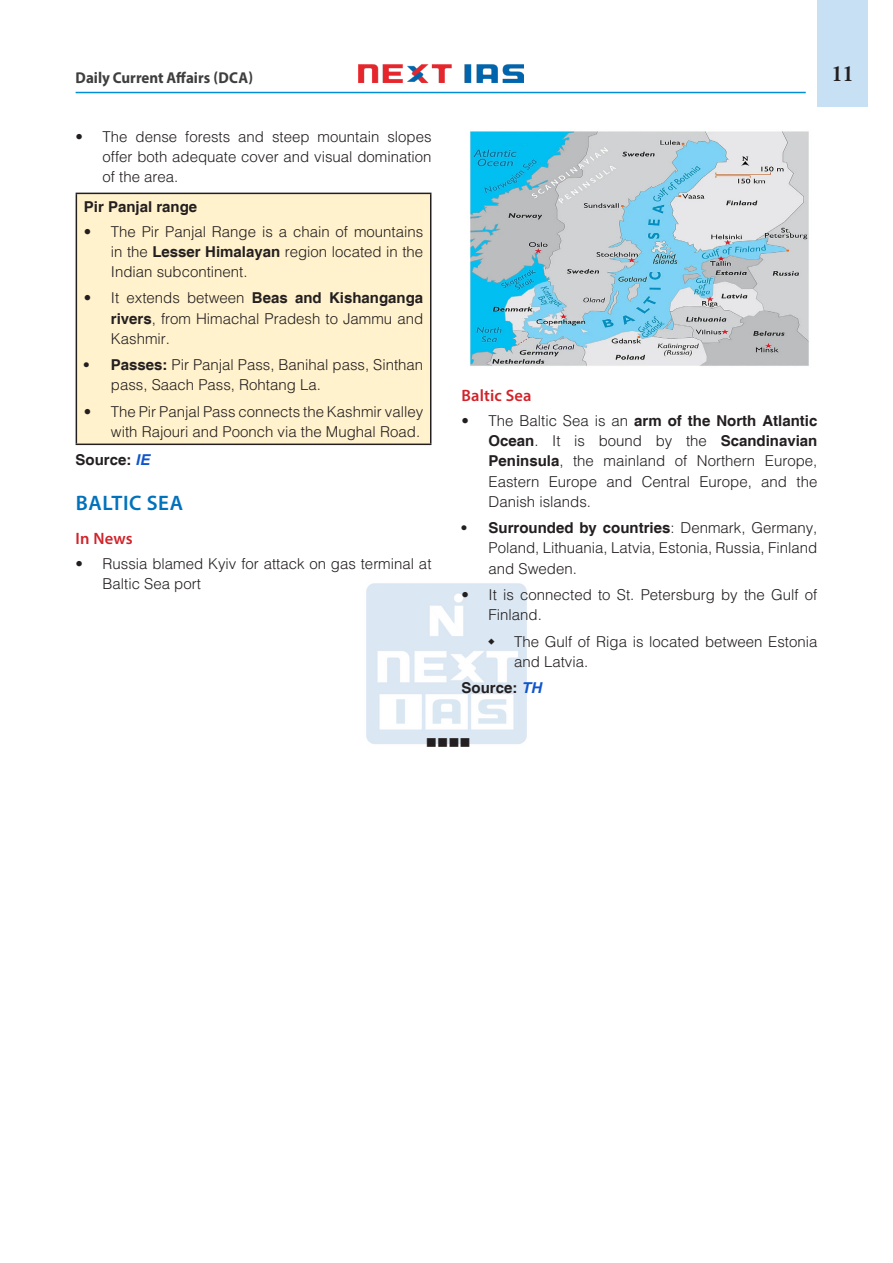
<style>
.page{position:relative;width:893px;height:1263px;background:#fff}
.page>*{position:absolute;margin:0;border:0;box-sizing:border-box;transform-origin:0 0}
.H-1{font:600 21px "Myriad Pro";letter-spacing:.03em;color:#0072bc}
.t1{font:21px "Calis MT Bol";color:#231f20}
.H-2{font:600 16.5px "Myriad Pro";letter-spacing:.01em;color:#d1232a}
.t2{font:700 15.75px "Myriad Pro";color:#3e3e3f;scale:.95 1}
.t3{font:300 15px/20.2px "Helvetica";color:#231f20;text-align:justify}
.body{font:700 15px "Helvetica";color:#231f20}
.body-2{font:15px "Wingdings";color:#231f20}
.s1{font-weight:700}
.s2{font-style:italic;color:#15c}
</style>
<div class="page">
<div style="left:817px;top:0;width:51px;height:107px;background:#c7e0f3"></div>
<img style="left:358px;top:64px;width:165px;height:19px">
<hr style="left:76px;top:92px;width:730px;height:1px;background:#008fd5">
<img style="left:366px;top:583px;width:161px;height:161px">
<div style="left:76px;top:193px;width:355px;height:251px;background:#fff2cc"></div>
<hr style="left:76px;top:193px;width:355px;height:1px;background:#231f20">
<hr style="left:76px;top:444px;width:355px;height:1px;background:#231f20">
<hr style="left:76px;top:194px;width:1px;height:250px;background:#231f20">
<hr style="left:430px;top:194px;width:1px;height:250px;background:#231f20">
<img style="left:470px;top:131px;width:339px;height:235px">
<svg style="left:488px;top:638px;width:6px;height:6px"></svg>
<p class="t2" style="left:76px;top:67px;width:188px">Daily Current Affairs (DCA)</p>
<h1 class="t1" style="left:832px;top:62px;width:23px">11</h1>
<p class="t3" style="left:103px;top:126px;width:330px;text-indent:-27px">• The dense forests and steep mountain slopes offer both adequate cover and visual domination of the area.</p>
<p class="body" style="left:84px;top:197px;width:115px">Pir Panjal range</p>
<p class="t3" style="left:111px;top:221px;width:314px;text-indent:-27px">• The Pir Panjal Range is a chain of mountains in the <span class="s1">Lesser Himalayan</span> region located in the Indian subcontinent.</p>
<p class="t3" style="left:111px;top:287px;width:314px;text-indent:-27px">• It extends between <span class="s1">Beas and Kishanganga rivers</span>, from Himachal Pradesh to Jammu and Kashmir.</p>
<p class="t3" style="left:111px;top:354px;width:314px;text-indent:-27px"><span class="s1">• Passes:</span> Pir Panjal Pass, Banihal pass, Sinthan pass, Saach Pass, Rohtang La.</p>
<p class="t3" style="left:84px;top:401px;width:341px;text-align:right">• The Pir Panjal Pass connects the Kashmir valley with Rajouri and Poonch via the Mughal Road.</p>
<p class="body" style="left:76px;top:451px;width:76px">Source: <span class="s2">IE</span></p>
<p class="H-1" style="left:76px;top:490px;width:109px">BALTIC SEA</p>
<p class="H-2" style="left:76px;top:528px;width:58px">In News</p>
<p class="t3" style="left:103px;top:553px;width:330px;text-indent:-27px">• Russia blamed Kyiv for attack on gas terminal at<br>Baltic Sea port</p>
<p class="H-2" style="left:461px;top:385px;width:72px">Baltic Sea</p>
<p class="t3" style="left:488px;top:410px;width:330px;text-indent:-27px">• The Baltic Sea is an <span class="s1">arm of the North Atlantic Ocean</span>. It is bound by the <span class="s1">Scandinavian Peninsula</span>, the mainland of Northern Europe, Eastern Europe and Central Europe, and the Danish islands.</p>
<p class="t3" style="left:488px;top:517px;width:330px;text-indent:-27px"><span class="s1">• Surrounded by countries</span>: Denmark, Germany, Poland, Lithuania, Latvia, Estonia, Russia, Finland and Sweden.</p>
<p class="t3" style="left:488px;top:584px;width:330px;text-indent:-27px">• It is connected to St. Petersburg by the Gulf of<br>Finland.</p>
<p class="t3" style="left:514px;top:631px;width:305px">The Gulf of Riga is located between Estonia and Latvia.</p>
<p class="body" style="left:461px;top:678px;width:82px">Source: <span class="s2">TH</span></p>
<p class="body-2" style="left:426px;top:735px;width:46px">■■■■</p>
</div>
